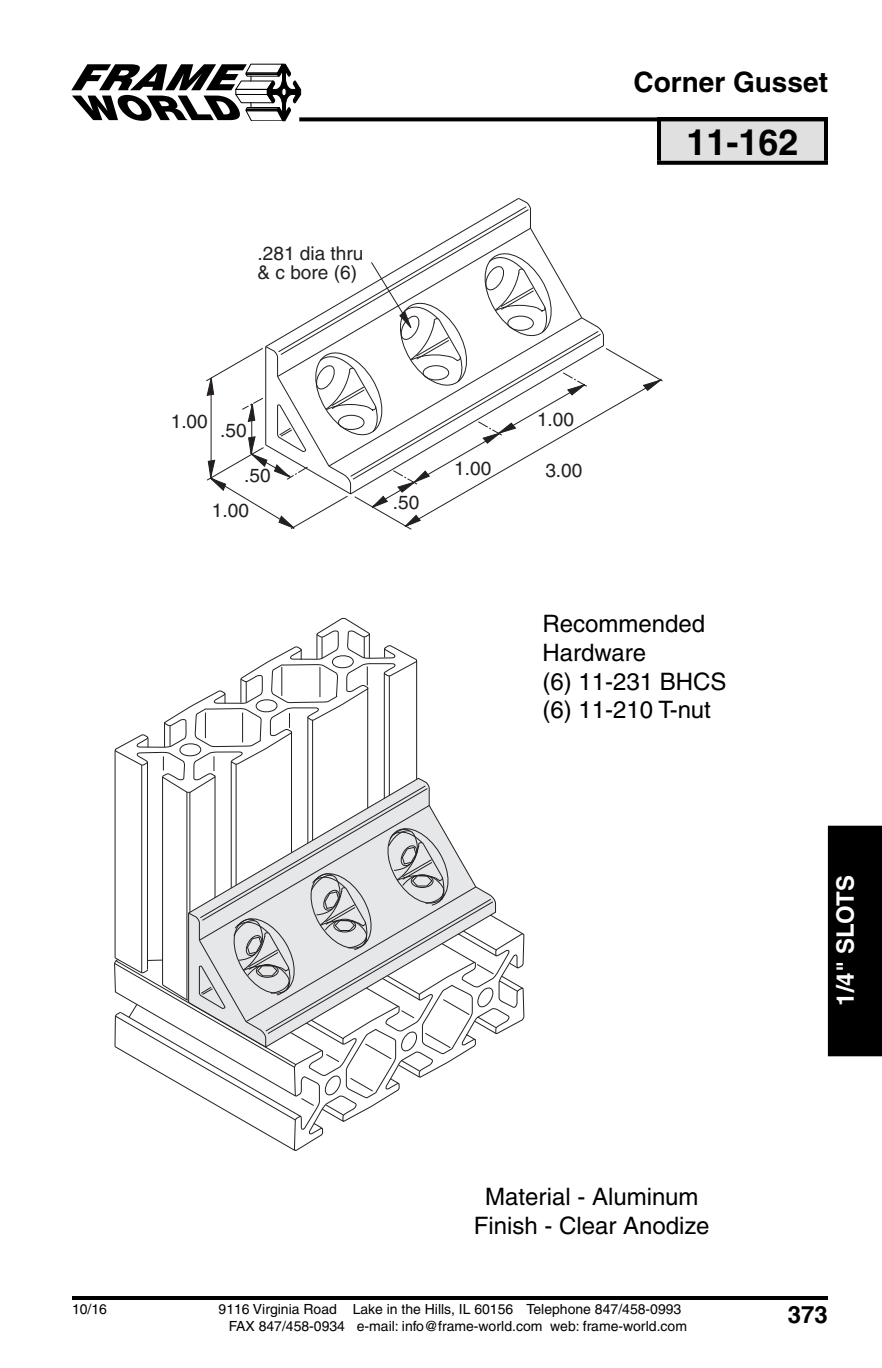
<style>
.page{position:relative;width:882px;height:1368px;background:#fff}
.page>*{position:absolute;margin:0;border:0;box-sizing:border-box;transform-origin:0 0}
.t1{font:700 36px "Helvetica";color:#000}
.t2{font:700 28px "Helvetica";color:#000}
.t3{font:24px/28.8px "Helvetica";color:#000;text-align:center}
.t4{font:700 24px "Helvetica";color:#fff}
.t5{font:700 24px "Helvetica";color:#000}
.t6{font:19px/19px "Helvetica";color:#231f20}
.t7{font:14px/16.8px "Helvetica";color:#000}
</style>
<div class="page">
<div style="left:828px;top:826px;width:54px;height:230px;background:#000"></div>
<div style="left:659px;top:119px;width:167px;height:44px;background:#e0e0e0"></div>
<hr style="left:657px;top:121px;width:4px;height:40px;background:#000">
<hr style="left:824px;top:121px;width:4px;height:40px;background:#000">
<svg style="left:657px;top:161px;width:171px;height:4px"></svg>
<svg style="left:301px;top:117px;width:527px;height:4px;background:#111"></svg>
<hr style="left:72px;top:1296px;width:756px;height:4px;background:#000">
<svg style="left:71px;top:63px;width:230px;height:58px"></svg>
<svg style="left:206px;top:198px;width:457px;height:332px"></svg>
<svg style="left:114px;top:618px;width:410px;height:533px"></svg>
<h3 class="t6" style="left:258px;top:246px;width:107px">.281 dia thru &amp; c bore (6)</h3>
<h2 class="t2" style="left:634px;top:72px;width:196px">Corner Gusset</h2>
<h1 class="t1" style="left:686px;top:129px;width:114px">11-162</h1>
<h3 class="t6" style="left:171px;top:413px;width:39px">1.00</h3>
<h3 class="t6" style="left:220px;top:423px;width:28px">.50</h3>
<h3 class="t6" style="left:244px;top:468px;width:28px">.50</h3>
<h3 class="t6" style="left:212px;top:502px;width:39px">1.00</h3>
<h3 class="t6" style="left:393px;top:495px;width:28px">.50</h3>
<h3 class="t6" style="left:454px;top:460px;width:39px">1.00</h3>
<h3 class="t6" style="left:537px;top:412px;width:39px">1.00</h3>
<h3 class="t6" style="left:545px;top:463px;width:39px">3.00</h3>
<h3 class="t3" style="left:542px;top:612px;width:186px;text-align:left">Recommended<br>Hardware<br>(6) 11-231 BHCS (6) 11-210 T-nut</h3>
<h3 class="t4" style="left:836px;top:1006px;width:132px;rotate:-90deg">1/4" SLOTS</h3>
<p class="t7" style="left:72px;top:1302px;width:37px">10/16</p>
<h3 class="t3" style="left:474px;top:1184px;width:237px">Material - Aluminum<br>Finish - Clear Anodize</h3>
<p class="t7" style="left:229px;top:1302px;width:460px;text-indent:-10px">9116 Virginia Road Lake in the Hills, IL 60156 Telephone 847/458-0993<br>FAX 847/458-0934 e-mail: info@frame-world.com web: frame-world.com</p>
<h3 class="t5" style="left:788px;top:1306px;width:42px">373</h3>
</div>
